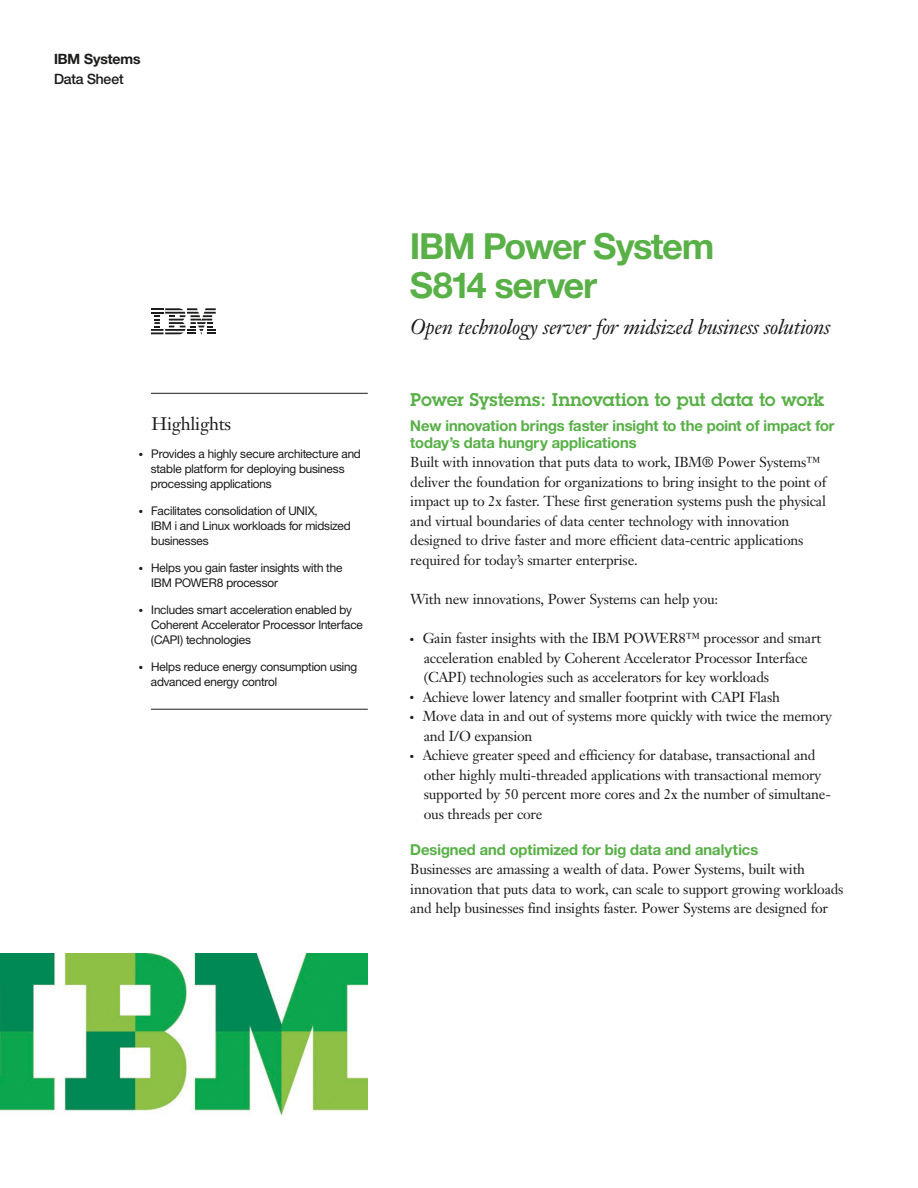
<style>
.page{position:relative;width:918px;height:1188px;background:#fff}
.page>*{position:absolute;margin:0;border:0;box-sizing:border-box;transform-origin:0 0}
.t1{font:700 36px/39px "Helv Neuefor IBM";letter-spacing:-.02em;color:#58b047}
.t2{font:italic 21px "Janson Text LT Pro";letter-spacing:-.015em;color:#1c1c1b}
.t3{font:600 18px "Lubalinfor IBM";color:#58b047}
.t4{font:18px "Janson Text LT Pro";letter-spacing:-.015em;color:#1c1c1b}
.t5{font:700 15px/16.5px "Helv Neuefor IBM";color:#58b047}
.t6{font:14.25px/19.5px "Janson Text LT Pro";letter-spacing:-.015em;color:#1c1c1b}
.t7{font:700 14.25px/19.4px "Helv Neuefor IBM";color:#1c1c1b}
.t8{font:12px/15px "Helv Neuefor IBM";letter-spacing:-.01em;color:#1c1c1b}
.t9{font:4.5px "Zapf Dingbats";color:#1c1c1b}
.s1{font-weight:500}
</style>
<div class="page">
<img style="left:0;top:953px;width:368px;height:161px">
<svg style="left:151px;top:308px;width:65px;height:26px"></svg>
<hr style="left:151px;top:393px;width:217px;height:1px;background:#1c1c1b">
<hr style="left:151px;top:709px;width:217px;height:1px;background:#1c1c1b">
<p class="t7" style="left:54px;top:49px;width:88px">IBM Systems<br><span class="s1">Data Sheet</span></p>
<h2 class="t4" style="left:152px;top:412px;width:81px">Highlights</h2>
<p class="t9" style="left:139px;top:452px;width:13px">●● ●●</p>
<p class="t8" style="left:151px;top:446px;width:212px">Provides a highly secure architecture and stable platform for deploying business processing applications</p>
<p class="t9" style="left:139px;top:509px;width:13px">●● ●●</p>
<p class="t8" style="left:151px;top:503px;width:201px">Facilitates consolidation of UNIX,<br>IBM i and Linux workloads for midsized businesses</p>
<p class="t9" style="left:139px;top:566px;width:13px">●● ●●</p>
<p class="t8" style="left:151px;top:560px;width:193px">Helps you gain faster insights with the<br>IBM POWER8 processor</p>
<p class="t9" style="left:139px;top:608px;width:13px">●● ●●</p>
<p class="t8" style="left:151px;top:602px;width:214px">Includes smart acceleration enabled by<br>Coherent Accelerator Processor Interface (CAPI) technologies</p>
<p class="t9" style="left:139px;top:665px;width:13px">●● ●●</p>
<p class="t8" style="left:151px;top:659px;width:208px">Helps reduce energy consumption using advanced energy control</p>
<h1 class="t1" style="left:410px;top:225px;width:305px">IBM Power System<br>S814 server</h1>
<h2 class="t2" style="left:410px;top:314px;width:421px">Open technology server for midsized business solutions</h2>
<h2 class="t3" style="left:410px;top:388px;width:416px">Power Systems: Innovation to put data to work</h2>
<h2 class="t5" style="left:410px;top:417px;width:426px">New innovation brings faster insight to the point of impact for today’s data hungry applications</h2>
<p class="t6" style="left:410px;top:453px;width:417px">Built with innovation that puts data to work, IBM® Power Systems™ deliver the foundation for organizations to bring insight to the point of impact up to 2x faster. These first generation systems push the physical and virtual boundaries of data center technology with innovation designed to drive faster and more efficient data-centric applications required for today’s smarter enterprise.</p>
<p class="t6" style="left:410px;top:589px;width:310px">With new innovations, Power Systems can help you:</p>
<p class="t9" style="left:410px;top:637px;width:11px">●● ●</p>
<p class="t6" style="left:423px;top:628px;width:400px">Gain faster insights with the IBM POWER8™ processor and smart acceleration enabled by Coherent Accelerator Processor Interface (CAPI) technologies such as accelerators for key workloads<br>Achieve lower latency and smaller footprint with CAPI Flash</p>
<p class="t9" style="left:410px;top:715px;width:11px">●● ●</p>
<p class="t6" style="left:423px;top:706px;width:411px">Move data in and out of systems more quickly with twice the memory and I/O expansion</p>
<p class="t9" style="left:410px;top:754px;width:11px">●● ●</p>
<p class="t6" style="left:423px;top:745px;width:410px">Achieve greater speed and efficiency for database, transactional and other highly multi-threaded applications with transactional memory supported by 50 percent more cores and 2x the number of simultane&shy;ous threads per core</p>
<h2 class="t5" style="left:410px;top:841px;width:349px">Designed and optimized for big data and analytics</h2>
<p class="t6" style="left:410px;top:859px;width:435px">Businesses are amassing a wealth of data. Power Systems, built with innovation that puts data to work, can scale to support growing workloads and help businesses find insights faster. Power Systems are designed for</p>
</div>
